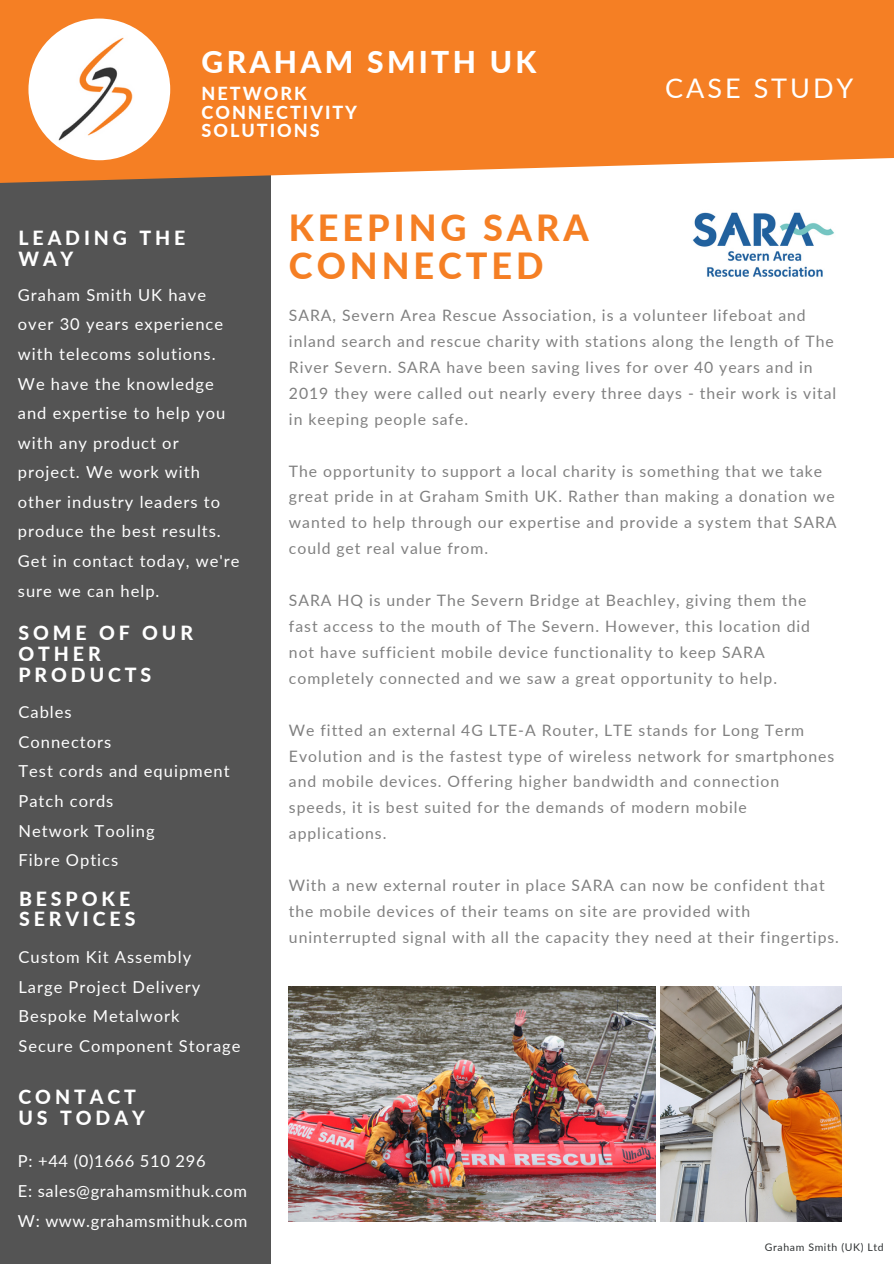
<style>
.page{position:relative;width:894px;height:1264px;background:#fff}
.page>*{position:absolute;margin:0;border:0;box-sizing:border-box;transform-origin:0 0}
.t1{font:800 36px/38.4px "Lato";letter-spacing:.11em;color:#f57f24}
.t2{font:800 30px "Lato";letter-spacing:.11em;color:#fff}
.t3{font:27px "Lato";letter-spacing:.11em;color:#fff}
.t4{font:800 19.5px/20.9px "Lato";letter-spacing:.2em;color:#fff}
.t5{font:800 18px/18.6px "Lato";letter-spacing:.11em;color:#fff}
.t6{font:16.5px/29.5px "Lato";letter-spacing:.06em;color:#fff}
.t7{font:16.5px/29.5px "Lato";letter-spacing:.04em;color:#fff}
.t8{font:15.75px/26px "Lato";letter-spacing:.06em;color:#808080}
.t9{font:10.5px "Lato";letter-spacing:.06em;color:#303334}
</style>
<div class="page">
<div style="left:0;top:172px;width:271px;height:1091px;background:#545454"></div>
<svg style="left:0;top:0;width:893px;height:183px;background:#f48733"></svg>
<img style="left:28px;top:19px;width:142px;height:141px;border-radius:50%">
<img style="left:692px;top:212px;width:142px;height:65px">
<img style="left:289px;top:986px;width:366px;height:235px">
<img style="left:660px;top:986px;width:180px;height:235px">
<h2 class="t2" style="left:201px;top:44px;width:336px">GRAHAM SMITH UK</h2>
<p class="t5" style="left:201px;top:84px;width:157px">NETWORK<br>CONNECTIVITY<br>SOLUTIONS</p>
<h3 class="t3" style="left:665px;top:72px;width:190px">CASE STUDY</h3>
<p class="t4" style="left:18px;top:227px;width:168px">LEADING THE<br>WAY</p>
<p class="t6" style="left:18px;top:279px;width:223px">Graham Smith UK have over 30 years experience with telecoms solutions.<br>We have the knowledge and expertise to help you with any product or project. We work with other industry leaders to produce the best results.<br>Get in contact today, we're sure we can help.</p>
<p class="t4" style="left:18px;top:622px;width:176px">SOME OF OUR<br>OTHER<br>PRODUCTS</p>
<p class="t6" style="left:19px;top:697px;width:212px">Cables<br>Connectors<br>Test cords and equipment<br>Patch cords<br>Network Tooling<br>Fibre Optics</p>
<p class="t4" style="left:19px;top:887px;width:118px">BESPOKE<br>SERVICES</p>
<p class="t6" style="left:18px;top:942px;width:223px">Custom Kit Assembly<br>Large Project Delivery<br>Bespoke Metalwork<br>Secure Component Storage</p>
<p class="t4" style="left:19px;top:1085px;width:128px">CONTACT<br>US TODAY</p>
<p class="t7" style="left:18px;top:1146px;width:231px">P: +44 (0)1666 510 296<br>E: sales@grahamsmithuk.com<br>W: www.grahamsmithuk.com</p>
<h1 class="t1" style="left:289px;top:207px;width:301px">KEEPING SARA<br>CONNECTED</h1>
<p class="t8" style="left:289px;top:302px;width:548px">SARA, Severn Area Rescue Association, is a volunteer lifeboat and inland search and rescue charity with stations along the length of The River Severn. SARA have been saving lives for over 40 years and in 2019 they were called out nearly every three days - their work is vital in keeping people safe.</p>
<p class="t8" style="left:289px;top:457px;width:549px">The opportunity to support a local charity is something that we take great pride in at Graham Smith UK. Rather than making a donation we wanted to help through our expertise and provide a system that SARA could get real value from.</p>
<p class="t8" style="left:289px;top:587px;width:522px">SARA HQ is under The Severn Bridge at Beachley, giving them the fast access to the mouth of The Severn. However, this location did not have sufficient mobile device functionality to keep SARA completely connected and we saw a great opportunity to help.</p>
<p class="t8" style="left:289px;top:716px;width:546px">We fitted an external 4G LTE-A Router, LTE stands for Long Term Evolution and is the fastest type of wireless network for smartphones and mobile devices. Offering higher bandwidth and connection speeds, it is best suited for the demands of modern mobile applications.</p>
<p class="t8" style="left:289px;top:872px;width:551px">With a new external router in place SARA can now be confident that the mobile devices of their teams on site are provided with uninterrupted signal with all the capacity they need at their fingertips.</p>
<p class="t9" style="left:764px;top:1240px;width:120px">Graham Smith (UK) Ltd</p>
</div>
